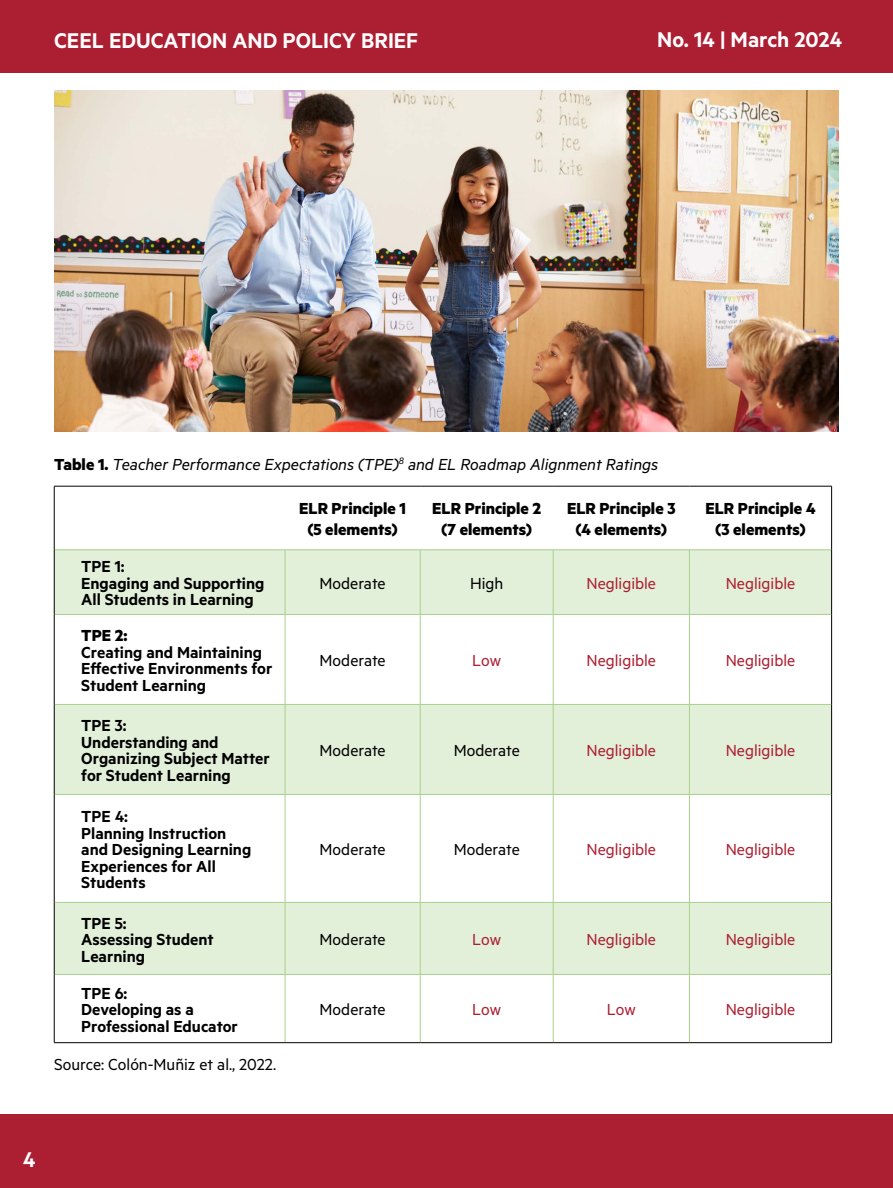
<style>
.page{position:relative;width:893px;height:1188px;background:#fff}
.page>*{position:absolute;margin:0;border:0;box-sizing:border-box;transform-origin:0 0}
.t1{font:600 24px "Metric";color:#fff}
.t2{font:600 18px/16.5px "Metric";color:#000}
.t3{font:18px "Metric";color:#ac1e31}
.t4{font:700 18px/21px "Metric";color:#000;text-align:center}
.t5{font:18px "Metric";color:#000}
.t6{font:italic 18px "Metric";color:#000}
.s1{font-weight:700;font-style:normal}
</style>
<div class="page">
<div style="left:0;top:1115px;width:892px;height:73px;background:#ac1e31"></div>
<svg style="left:55px;top:549px;width:776px;height:1px"></svg>
<svg style="left:55px;top:551px;width:776px;height:423px;fill:#e2efd9"></svg>
<hr style="left:285px;top:550px;width:1px;height:64px;background:#a8d08d">
<hr style="left:420px;top:550px;width:1px;height:64px;background:#a8d08d">
<hr style="left:552px;top:550px;width:1px;height:64px;background:#a8d08d">
<hr style="left:688px;top:550px;width:1px;height:64px;background:#a8d08d">
<hr style="left:285px;top:615px;width:1px;height:89px;background:#a8d08d">
<hr style="left:420px;top:615px;width:1px;height:89px;background:#a8d08d">
<hr style="left:552px;top:615px;width:1px;height:89px;background:#a8d08d">
<hr style="left:688px;top:615px;width:1px;height:89px;background:#a8d08d">
<hr style="left:285px;top:705px;width:1px;height:89px;background:#a8d08d">
<hr style="left:420px;top:705px;width:1px;height:89px;background:#a8d08d">
<hr style="left:552px;top:705px;width:1px;height:89px;background:#a8d08d">
<hr style="left:688px;top:705px;width:1px;height:89px;background:#a8d08d">
<hr style="left:285px;top:795px;width:1px;height:107px;background:#a8d08d">
<hr style="left:420px;top:795px;width:1px;height:107px;background:#a8d08d">
<hr style="left:552px;top:795px;width:1px;height:107px;background:#a8d08d">
<hr style="left:688px;top:795px;width:1px;height:107px;background:#a8d08d">
<hr style="left:285px;top:903px;width:1px;height:71px;background:#a8d08d">
<hr style="left:420px;top:903px;width:1px;height:71px;background:#a8d08d">
<hr style="left:552px;top:903px;width:1px;height:71px;background:#a8d08d">
<hr style="left:688px;top:903px;width:1px;height:71px;background:#a8d08d">
<hr style="left:54px;top:550px;width:231px;height:1px;background:#a8d08d">
<hr style="left:285px;top:550px;width:135px;height:1px;background:#a8d08d">
<hr style="left:420px;top:550px;width:133px;height:1px;background:#a8d08d">
<hr style="left:553px;top:550px;width:136px;height:1px;background:#a8d08d">
<hr style="left:689px;top:550px;width:142px;height:1px;background:#a8d08d">
<hr style="left:54px;top:614px;width:231px;height:1px;background:#a8d08d">
<hr style="left:285px;top:614px;width:135px;height:1px;background:#a8d08d">
<hr style="left:420px;top:614px;width:133px;height:1px;background:#a8d08d">
<hr style="left:553px;top:614px;width:136px;height:1px;background:#a8d08d">
<hr style="left:689px;top:614px;width:142px;height:1px;background:#a8d08d">
<hr style="left:54px;top:704px;width:231px;height:1px;background:#a8d08d">
<hr style="left:285px;top:704px;width:135px;height:1px;background:#a8d08d">
<hr style="left:420px;top:704px;width:133px;height:1px;background:#a8d08d">
<hr style="left:553px;top:704px;width:136px;height:1px;background:#a8d08d">
<hr style="left:689px;top:704px;width:142px;height:1px;background:#a8d08d">
<hr style="left:54px;top:794px;width:231px;height:1px;background:#a8d08d">
<hr style="left:285px;top:794px;width:135px;height:1px;background:#a8d08d">
<hr style="left:420px;top:794px;width:133px;height:1px;background:#a8d08d">
<hr style="left:553px;top:794px;width:136px;height:1px;background:#a8d08d">
<hr style="left:689px;top:794px;width:142px;height:1px;background:#a8d08d">
<hr style="left:54px;top:902px;width:231px;height:1px;background:#a8d08d">
<hr style="left:285px;top:902px;width:135px;height:1px;background:#a8d08d">
<hr style="left:420px;top:902px;width:133px;height:1px;background:#a8d08d">
<hr style="left:553px;top:902px;width:136px;height:1px;background:#a8d08d">
<hr style="left:689px;top:902px;width:142px;height:1px;background:#a8d08d">
<hr style="left:54px;top:974px;width:231px;height:1px;background:#a8d08d">
<hr style="left:285px;top:974px;width:135px;height:1px;background:#a8d08d">
<hr style="left:420px;top:974px;width:133px;height:1px;background:#a8d08d">
<hr style="left:553px;top:974px;width:136px;height:1px;background:#a8d08d">
<hr style="left:689px;top:974px;width:142px;height:1px;background:#a8d08d">
<hr style="left:285px;top:975px;width:1px;height:67px;background:#a8d08d">
<hr style="left:420px;top:975px;width:1px;height:67px;background:#a8d08d">
<hr style="left:552px;top:975px;width:1px;height:67px;background:#a8d08d">
<hr style="left:688px;top:975px;width:1px;height:67px;background:#a8d08d">
<hr style="left:54px;top:486px;width:231px;height:1px;background:#000">
<hr style="left:54px;top:486px;width:1px;height:64px;background:#000">
<hr style="left:285px;top:486px;width:135px;height:1px;background:#000">
<hr style="left:420px;top:486px;width:133px;height:1px;background:#000">
<hr style="left:553px;top:486px;width:136px;height:1px;background:#000">
<hr style="left:689px;top:486px;width:142px;height:1px;background:#000">
<hr style="left:831px;top:486px;width:1px;height:64px;background:#000">
<hr style="left:54px;top:550px;width:1px;height:64px;background:#000">
<hr style="left:831px;top:550px;width:1px;height:64px;background:#000">
<hr style="left:54px;top:614px;width:1px;height:90px;background:#000">
<hr style="left:831px;top:614px;width:1px;height:90px;background:#000">
<hr style="left:54px;top:704px;width:1px;height:90px;background:#000">
<hr style="left:831px;top:704px;width:1px;height:90px;background:#000">
<hr style="left:54px;top:794px;width:1px;height:108px;background:#000">
<hr style="left:831px;top:794px;width:1px;height:108px;background:#000">
<hr style="left:54px;top:902px;width:1px;height:72px;background:#000">
<hr style="left:831px;top:902px;width:1px;height:72px;background:#000">
<hr style="left:54px;top:974px;width:1px;height:68px;background:#000">
<hr style="left:831px;top:974px;width:1px;height:68px;background:#000">
<hr style="left:54px;top:1042px;width:231px;height:1px;background:#000">
<hr style="left:285px;top:1042px;width:135px;height:1px;background:#000">
<hr style="left:420px;top:1042px;width:133px;height:1px;background:#000">
<hr style="left:553px;top:1042px;width:136px;height:1px;background:#000">
<hr style="left:689px;top:1042px;width:142px;height:1px;background:#000">
<img style="left:54px;top:90px;width:784px;height:342px">
<div style="left:0;top:0;width:892px;height:72px;background:#ac1e31"></div>
<h1 class="t1" style="left:54px;top:26px;width:365px">CEEL EDUCATION AND POLICY BRIEF</h1>
<h1 class="t1" style="left:657px;top:26px;width:186px">No. 14 | March 2024</h1>
<p class="t6" style="left:54px;top:453px;width:605px"><span class="s1">Table 1.</span> Teacher Performance Expectations (TPE)<sup>8</sup> and EL Roadmap Alignment Ratings</p>
<p class="t4" style="left:299px;top:498px;width:108px">ELR Principle 1 (5 elements)</p>
<p class="t4" style="left:432px;top:498px;width:110px">ELR Principle 2 (7 elements)</p>
<p class="t4" style="left:566px;top:498px;width:110px">ELR Principle 3 (4 elements)</p>
<p class="t4" style="left:705px;top:498px;width:112px">ELR Principle 4 (3 elements)</p>
<p class="t2" style="left:81px;top:558px;width:185px">TPE 1:<br>Engaging and Supporting<br>All Students in Learning</p>
<p class="t5" style="left:319px;top:573px;width:68px">Moderate</p>
<p class="t5" style="left:470px;top:573px;width:35px">High</p>
<p class="t3" style="left:586px;top:573px;width:71px">Negligible</p>
<p class="t3" style="left:725px;top:573px;width:71px">Negligible</p>
<p class="t4" style="left:81px;top:625px;width:48px">TPE 2:</p>
<p class="t2" style="left:81px;top:644px;width:192px">Creating and Maintaining<br>Effective Environments for<br>Student Learning</p>
<p class="t5" style="left:319px;top:650px;width:68px">Moderate</p>
<p class="t3" style="left:472px;top:650px;width:30px">Low</p>
<p class="t3" style="left:586px;top:650px;width:71px">Negligible</p>
<p class="t3" style="left:725px;top:650px;width:71px">Negligible</p>
<p class="t2" style="left:81px;top:717px;width:190px">TPE 3:<br>Understanding and<br>Organizing Subject Matter for Student Learning</p>
<p class="t5" style="left:319px;top:740px;width:68px">Moderate</p>
<p class="t5" style="left:453px;top:740px;width:68px">Moderate</p>
<p class="t3" style="left:586px;top:740px;width:71px">Negligible</p>
<p class="t3" style="left:725px;top:740px;width:71px">Negligible</p>
<p class="t2" style="left:81px;top:808px;width:171px">TPE 4:<br>Planning Instruction and Designing Learning<br>Experiences for All<br>Students</p>
<p class="t2" style="left:81px;top:914px;width:134px">TPE 5:<br>Assessing Student<br>Learning</p>
<p class="t2" style="left:81px;top:985px;width:158px">TPE 6:<br>Developing as a<br>Professional Educator</p>
<p class="t5" style="left:54px;top:1054px;width:223px">Source: Colón-Muñiz et al., 2022.</p>
<p class="t5" style="left:319px;top:839px;width:68px">Moderate</p>
<p class="t5" style="left:453px;top:839px;width:68px">Moderate</p>
<p class="t3" style="left:586px;top:839px;width:71px">Negligible</p>
<p class="t3" style="left:725px;top:839px;width:71px">Negligible</p>
<p class="t5" style="left:319px;top:929px;width:68px">Moderate</p>
<p class="t3" style="left:472px;top:929px;width:30px">Low</p>
<p class="t3" style="left:586px;top:929px;width:71px">Negligible</p>
<p class="t3" style="left:725px;top:929px;width:71px">Negligible</p>
<p class="t5" style="left:319px;top:999px;width:68px">Moderate</p>
<p class="t3" style="left:472px;top:999px;width:30px">Low</p>
<p class="t3" style="left:606px;top:999px;width:30px">Low</p>
<p class="t3" style="left:725px;top:999px;width:71px">Negligible</p>
<h1 class="t1" style="left:23px;top:1145px;width:14px">4</h1>
</div>
